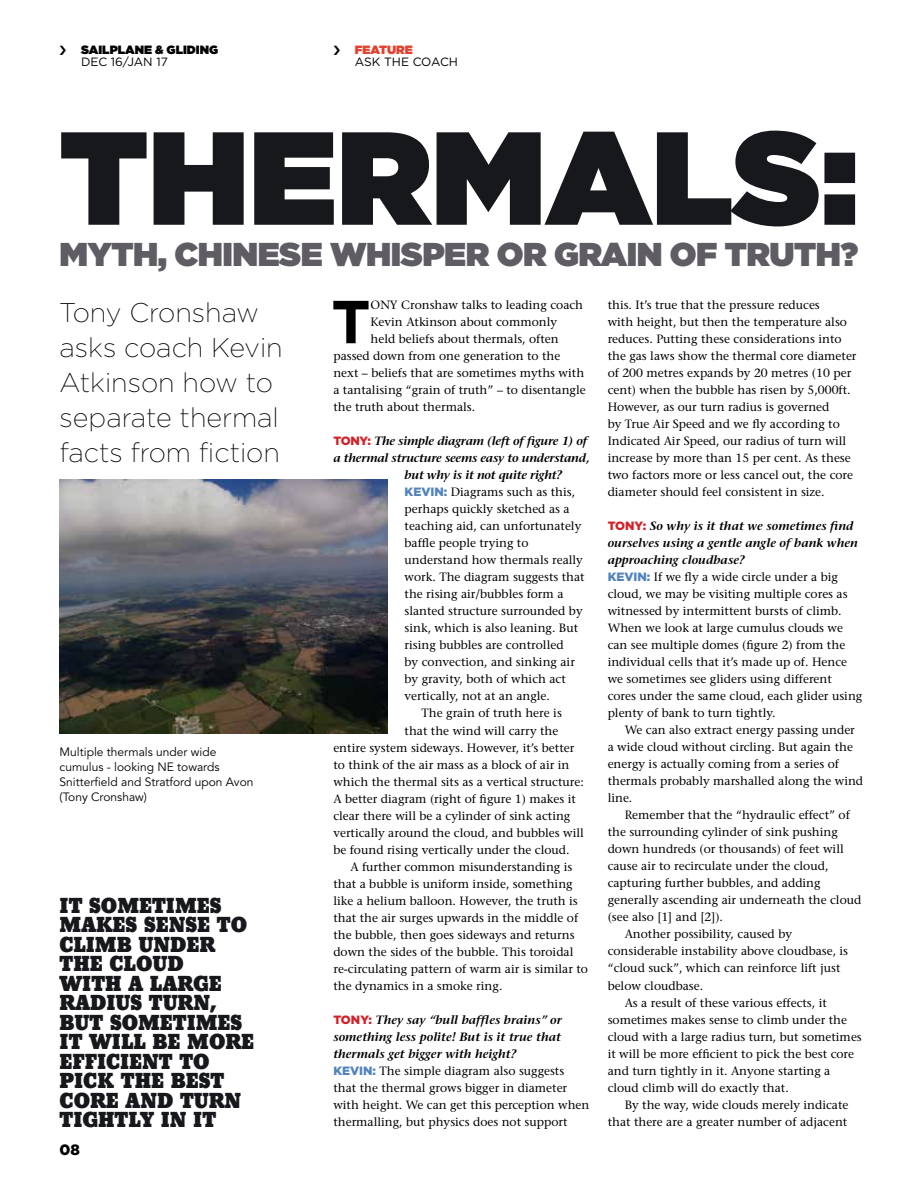
<style>
.page{position:relative;width:915px;height:1191px;background:#fff}
.page>*{position:absolute;margin:0;border:0;box-sizing:border-box;transform-origin:0 0}
.t1{font:900 132px "Gotham";color:#17181c}
.t2{font:700 60.6px "Gotham";color:#000}
.t3{font:900 33px "Gotham";letter-spacing:-.015em;color:#5f5d63}
.t4{font:200 27px/35px "Gotham";color:#000}
.t5{font:700 22.5px/19.5px "Beton T Extr";color:#17181c}
.t6{font:900 15px "Gotham";color:#000}
.t7{font:12px/17px "Stone Serif";color:#000}
.t8{font:italic 600 12px "Stone Serif";letter-spacing:-.02em;color:#000}
.t9{font:12px/15px "Avenir";color:#000}
.t10{font:12px "Gotham";color:#000}
.t11{font:900 12px "Gotham";color:#000}
.t12{font:900 12px "Gotham";color:#e34131}
.s1{font-family:"Gotham";font-weight:900;font-style:normal;color:#d22129}
.s2{font-family:"Gotham";font-weight:900;color:#5283bc}
.s3{font-family:"Gotham";font-weight:900;color:#d22129}
.s4{font-weight:600;font-style:italic}
</style>
<div class="page">
<img style="left:60px;top:479px;width:327px;height:254px">
<p class="t11" style="left:81px;top:42px;width:138px">SAILPLANE &amp; GLIDING</p>
<p class="t10" style="left:81px;top:55px;width:88px">DEC 16/JAN 17</p>
<p class="t12" style="left:355px;top:42px;width:59px">FEATURE</p>
<p class="t10" style="left:355px;top:55px;width:105px">ASK THE COACH</p>
<h1 class="t1" style="left:59px;top:102px;width:579px">THERMALS</h1>
<h1 class="t1" style="left:820px;top:102px;width:40px">:</h1>
<h3 class="t3" style="left:60px;top:235px;width:184px">MYTH, CHINESE</h3>
<h3 class="t3" style="left:330px;top:235px;width:82px">WHISPER</h3>
<h3 class="t3" style="left:496px;top:235px;width:80px">OR GRAIN</h3>
<h3 class="t3" style="left:669px;top:235px;width:79px">OF TRUT</h3>
<h3 class="t3" style="left:815px;top:235px;width:44px">H?</h3>
<h3 class="t4" style="left:60px;top:295px;width:224px">Tony Cronshaw asks coach Kevin<br>Atkinson how to separate thermal facts from fiction</h3>
<p class="t9" style="left:60px;top:744px;width:195px">Multiple thermals under wide cumulus - looking NE towards<br>Snitterfield and Stratford upon Avon (Tony Cronshaw)</p>
<h3 class="t5" style="left:60px;top:895px;width:196px">IT SOMETIMES<br>MAKES SENSE TO<br>CLIMB UNDER<br>THE CLOUD<br>WITH A LARGE<br>RADIUS TURN,<br>BUT SOMETIMES<br>IT WILL BE MORE<br>EFFICIENT TO<br>PICK THE BEST<br>CORE AND TURN<br>TIGHTLY IN IT</h3>
<p class="t6" style="left:60px;top:1141px;width:22px">08</p>
<h2 class="t2" style="left:331px;top:287px;width:41px">T</h2>
<p class="t7" style="left:370px;top:296px;width:214px">ony Cronshaw talks to leading coach</p>
<p class="t7" style="left:370px;top:314px;width:188px">Kevin Atkinson about commonly</p>
<p class="t7" style="left:370px;top:331px;width:189px">held beliefs about thermals, often</p>
<p class="t7" style="left:333px;top:348px;width:228px">passed down from one generation to the</p>
<p class="t7" style="left:333px;top:365px;width:252px">next – beliefs that are sometimes myths with</p>
<p class="t7" style="left:333px;top:382px;width:254px">a tantalising “grain of truth” – to disentangle</p>
<p class="t7" style="left:333px;top:399px;width:143px">the truth about thermals.</p>
<p class="t8" style="left:333px;top:434px;width:255px"><span class="s1">TONY:</span> The simple diagram (left of figure 1) of</p>
<p class="t8" style="left:333px;top:451px;width:257px">a thermal structure seems easy to understand,</p>
<p class="t8" style="left:404px;top:468px;width:159px">but why is it not quite right?</p>
<p class="t7" style="left:404px;top:484px;width:172px"><span class="s2">KEVIN:</span> Diagrams such as this,</p>
<p class="t7" style="left:404px;top:501px;width:166px">perhaps quickly sketched as a</p>
<p class="t7" style="left:404px;top:518px;width:178px">teaching aid, can unfortunately</p>
<p class="t7" style="left:404px;top:535px;width:125px">baffle people trying to</p>
<p class="t7" style="left:404px;top:552px;width:180px">understand how thermals really</p>
<p class="t7" style="left:404px;top:569px;width:181px">work. The diagram suggests that</p>
<p class="t7" style="left:404px;top:586px;width:160px">the rising air/bubbles form a</p>
<p class="t7" style="left:404px;top:603px;width:179px">slanted structure surrounded by</p>
<p class="t7" style="left:404px;top:620px;width:175px">sink, which is also leaning. But</p>
<p class="t7" style="left:404px;top:637px;width:160px">rising bubbles are controlled</p>
<p class="t7" style="left:404px;top:654px;width:172px">by convection, and sinking air</p>
<p class="t7" style="left:404px;top:671px;width:163px">by gravity, both of which act</p>
<p class="t7" style="left:404px;top:688px;width:147px">vertically, not at an angle.</p>
<p class="t7" style="left:421px;top:705px;width:142px">The grain of truth here is</p>
<p class="t7" style="left:404px;top:722px;width:155px">that the wind will carry the</p>
<p class="t7" style="left:333px;top:739px;width:242px">entire system sideways. However, it’s better</p>
<p class="t7" style="left:333px;top:756px;width:237px">to think of the air mass as a block of air in</p>
<p class="t7" style="left:333px;top:773px;width:252px">which the thermal sits as a vertical structure:</p>
<p class="t7" style="left:333px;top:790px;width:244px">A better diagram (right of figure 1) makes it</p>
<p class="t7" style="left:333px;top:807px;width:238px">clear there will be a cylinder of sink acting</p>
<p class="t7" style="left:333px;top:824px;width:252px">vertically around the cloud, and bubbles will</p>
<p class="t7" style="left:333px;top:841px;width:238px">be found rising vertically under the cloud.</p>
<p class="t7" style="left:350px;top:858px;width:223px">A further common misunderstanding is</p>
<p class="t7" style="left:333px;top:875px;width:241px">that a bubble is uniform inside, something</p>
<p class="t7" style="left:333px;top:892px;width:246px">like a helium balloon. However, the truth is</p>
<p class="t7" style="left:333px;top:909px;width:246px">that the air surges upwards in the middle of</p>
<p class="t7" style="left:333px;top:926px;width:243px">the bubble, then goes sideways and returns</p>
<p class="t7" style="left:333px;top:943px;width:241px">down the sides of the bubble. This toroidal</p>
<p class="t7" style="left:333px;top:960px;width:256px">re-circulating pattern of warm air is similar to</p>
<p class="t7" style="left:333px;top:977px;width:170px">the dynamics in a smoke ring.</p>
<p class="t7" style="left:333px;top:1011px;width:257px"><span class="s3">TONY:</span> <span class="s4">They say “bull baffles brains” or something less polite! But is it true that thermals get bigger with height?<br></span><span class="s2">KEVIN:</span> The simple diagram also suggests that the thermal grows bigger in diameter with height. We can get this perception when thermalling, but physics does not support</p>
<p class="t7" style="left:607px;top:296px;width:250px">this. It’s true that the pressure reduces<br>with height, but then the temperature also reduces. Putting these considerations into the gas laws show the thermal core diameter of 200 metres expands by 20 metres (10 per cent) when the bubble has risen by 5,000ft.<br>However, as our turn radius is governed<br>by True Air Speed and we fly according to Indicated Air Speed, our radius of turn will increase by more than 15 per cent. As these two factors more or less cancel out, the core diameter should feel consistent in size.</p>
<p class="t7" style="left:607px;top:517px;width:256px"><span class="s3">TONY:</span> <span class="s4">So why is it that we sometimes find ourselves using a gentle angle of bank when approaching cloudbase?<br></span><span class="s2">KEVIN:</span> If we fly a wide circle under a big cloud, we may be visiting multiple cores as witnessed by intermittent bursts of climb.<br>When we look at large cumulus clouds we can see multiple domes (figure 2) from the individual cells that it’s made up of. Hence we sometimes see gliders using different cores under the same cloud, each glider using plenty of bank to turn tightly.</p>
<p class="t7" style="left:607px;top:721px;width:257px;text-indent:17px">We can also extract energy passing under a wide cloud without circling. But again the energy is actually coming from a series of thermals probably marshalled along the wind line.</p>
<p class="t7" style="left:624px;top:806px;width:227px">Remember that the “hydraulic effect” of</p>
<p class="t7" style="left:607px;top:823px;width:232px">the surrounding cylinder of sink pushing</p>
<p class="t7" style="left:607px;top:840px;width:237px">down hundreds (or thousands) of feet will</p>
<p class="t7" style="left:607px;top:857px;width:222px">cause air to recirculate under the cloud,</p>
<p class="t7" style="left:607px;top:874px;width:214px">capturing further bubbles, and adding</p>
<p class="t7" style="left:607px;top:891px;width:255px">generally ascending air underneath the cloud</p>
<p class="t7" style="left:607px;top:908px;width:117px">(see also [1] and [2]).</p>
<p class="t7" style="left:624px;top:926px;width:169px">Another possibility, caused by</p>
<p class="t7" style="left:607px;top:943px;width:242px">considerable instability above cloudbase, is</p>
<p class="t7" style="left:607px;top:960px;width:234px">“cloud suck”, which can reinforce lift just</p>
<p class="t7" style="left:607px;top:977px;width:97px">below cloudbase.</p>
<p class="t7" style="left:624px;top:994px;width:204px">As a result of these various effects, it</p>
<p class="t7" style="left:607px;top:1011px;width:241px">sometimes makes sense to climb under the</p>
<p class="t7" style="left:607px;top:1028px;width:255px">cloud with a large radius turn, but sometimes</p>
<p class="t7" style="left:607px;top:1045px;width:248px">it will be more efficient to pick the best core</p>
<p class="t7" style="left:607px;top:1062px;width:224px">and turn tightly in it. Anyone starting a</p>
<p class="t7" style="left:607px;top:1079px;width:183px">cloud climb will do exactly that.</p>
<p class="t7" style="left:624px;top:1096px;width:225px">By the way, wide clouds merely indicate</p>
<p class="t7" style="left:607px;top:1113px;width:241px">that there are a greater number of adjacent</p>
</div>
